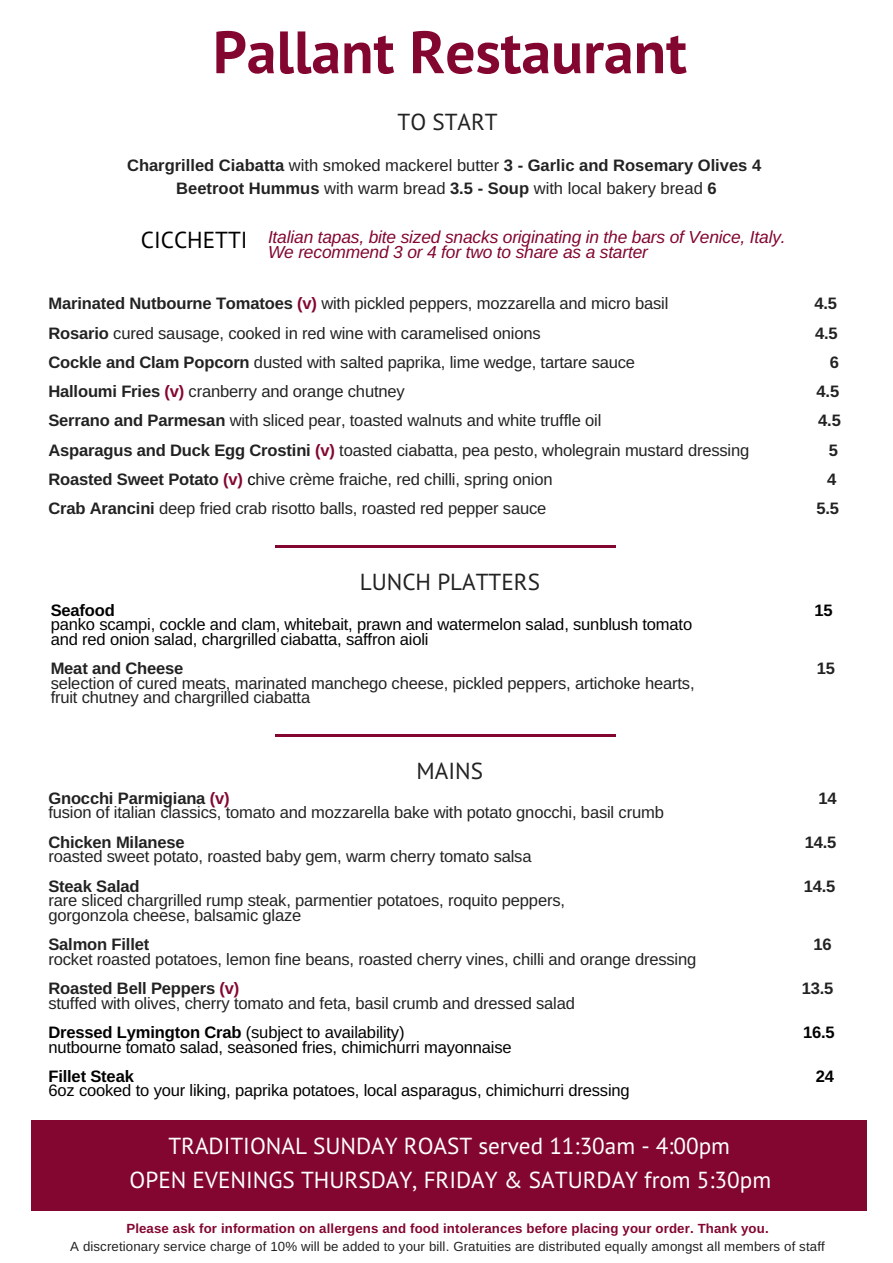
<style>
.page{position:relative;width:893px;height:1263px;background:#fff}
.page>*{position:absolute;margin:0;border:0;box-sizing:border-box;transform-origin:0 0}
.t1{font:700 59.55px "PT Sans";color:#830630}
.t2{font:23.25px/33.8px "PT Sans";color:#fff;text-align:center}
.t3{font:23.25px "PT Sans";color:#222}
.t4{font:23.25px "PT Sans";color:#000}
.t5{font:italic 17.4px/14.7px "Arimo";letter-spacing:-.01em;color:#830630}
.t6{font:16.5px/14.7px "Arimo";letter-spacing:-.01em;color:#222}
.t7{font:16.5px/14.7px "Arimo";letter-spacing:-.01em;color:#000}
.t8{font:700 16.5px/22.5px "Arimo";letter-spacing:-.01em;color:#222;text-align:center}
.t9{font:700 16.5px "Arimo";letter-spacing:-.01em;color:#000}
.t10{font:13.2px "Arimo";letter-spacing:.01em;color:#222}
.t11{font:700 13.2px "Arimo";letter-spacing:.01em;color:#830630}
.s1{font-weight:400}
.s2{font-weight:700}
.s3{font-weight:700;color:#830630}
.s4{color:#000}
.s5{color:#830630}
.s6{font-weight:700;color:#000}
</style>
<div class="page">
<svg style="left:275px;top:735px;width:14px;height:2px"></svg>
<hr style="left:289px;top:735px;width:99px;height:2px;background:#830630">
<hr style="left:388px;top:735px;width:99px;height:2px;background:#830630">
<hr style="left:487px;top:735px;width:99px;height:2px;background:#830630">
<svg style="left:586px;top:735px;width:29px;height:2px"></svg>
<hr style="left:275px;top:545px;width:15px;height:3px;background:#830630">
<hr style="left:601px;top:545px;width:14px;height:3px;background:#830630">
<hr style="left:289px;top:545px;width:99px;height:3px;background:#830630">
<hr style="left:388px;top:545px;width:99px;height:3px;background:#830630">
<hr style="left:487px;top:545px;width:99px;height:3px;background:#830630">
<hr style="left:586px;top:545px;width:15px;height:3px;background:#830630">
<div style="left:32px;top:1120px;width:835px;height:90px;background:#830630"></div>
<h1 class="t1" style="left:213px;top:13px;width:476px">Pallant Restaurant</h1>
<h2 class="t3" style="left:397px;top:106px;width:102px">TO START</h2>
<p class="t8" style="left:127px;top:154px;width:636px">Chargrilled Ciabatta <span class="s1">with smoked mackerel butter</span> 3 - Garlic and Rosemary Olives 4<br>Beetroot Hummus <span class="s1">with warm bread</span> 3.5 - Soup <span class="s1">with local bakery bread</span> 6</p>
<h2 class="t4" style="left:141px;top:224px;width:108px">CICCHETTI</h2>
<p class="t5" style="left:268px;top:230px;width:519px">Italian tapas, bite sized snacks originating in the bars of Venice, Italy.<br>We recommend 3 or 4 for two to share as a starter</p>
<p class="t6" style="left:48px;top:296px;width:621px"><span class="s2">Marinated Nutbourne Tomatoes</span> <span class="s3">(v)</span> with pickled peppers, mozzarella and micro basil</p>
<p class="t8" style="left:814px;top:292px;width:24px">4.5</p>
<p class="t6" style="left:48px;top:325px;width:494px"><span class="s2">Rosario</span> cured sausage, cooked in red wine with caramelised onions</p>
<p class="t8" style="left:815px;top:322px;width:24px">4.5</p>
<p class="t6" style="left:48px;top:355px;width:588px"><span class="s2">Cockle and Clam Popcorn</span> dusted with salted paprika, lime wedge, tartare sauce</p>
<p class="t8" style="left:830px;top:351px;width:11px">6</p>
<p class="t6" style="left:48px;top:384px;width:358px"><span class="s2">Halloumi Fries</span> <span class="s3">(v)</span> cranberry and orange chutney</p>
<p class="t8" style="left:816px;top:380px;width:24px">4.5</p>
<p class="t6" style="left:48px;top:413px;width:554px"><span class="s2">Serrano and Parmesan</span> with sliced pear, toasted walnuts and white truffle oil</p>
<p class="t8" style="left:818px;top:409px;width:24px">4.5</p>
<p class="t6" style="left:48px;top:443px;width:702px"><span class="s2">Asparagus and Duck Egg Crostini</span> <span class="s3">(v)</span> toasted ciabatta, pea pesto, wholegrain mustard dressing</p>
<p class="t8" style="left:829px;top:439px;width:11px">5</p>
<p class="t6" style="left:48px;top:472px;width:506px"><span class="s2">Roasted Sweet Potato</span> <span class="s3">(v)</span> <span class="s4">c</span>hive crème fraiche, red chilli, spring onion</p>
<p class="t8" style="left:827px;top:468px;width:11px">4</p>
<p class="t6" style="left:48px;top:501px;width:499px"><span class="s2">Crab Arancini</span> deep fried crab risotto balls, roasted red pepper sauce</p>
<p class="t8" style="left:816px;top:497px;width:24px">5.5</p>
<h2 class="t3" style="left:360px;top:566px;width:182px">LUNCH PLATTERS</h2>
<p class="t9" style="left:51px;top:601px;width:66px">Seafood</p>
<p class="t9" style="left:815px;top:601px;width:20px">15</p>
<p class="t7" style="left:51px;top:617px;width:643px">panko scampi, cockle and clam, whitebait, prawn and watermelon salad, sunblush tomato and red onion salad, chargrilled ciabatta, saffron aioli</p>
<p class="t8" style="left:51px;top:657px;width:134px">Meat and Cheese</p>
<p class="t8" style="left:817px;top:657px;width:20px">15</p>
<p class="t6" style="left:51px;top:676px;width:645px">selection of cured meats, marinated manchego cheese, pickled peppers, artichoke hearts, fruit chutney and chargrilled ciabatta</p>
<h2 class="t3" style="left:417px;top:755px;width:68px">MAINS</h2>
<p class="t8" style="left:48px;top:787px;width:183px">Gnocchi Parmigiana <span class="s5">(v)</span></p>
<p class="t8" style="left:819px;top:787px;width:20px">14</p>
<p class="t6" style="left:48px;top:805px;width:617px">fusion of italian classics, tomato and mozzarella bake with potato gnocchi, basil crumb</p>
<p class="t8" style="left:48px;top:830px;width:138px">Chicken Milanese</p>
<p class="t8" style="left:805px;top:830px;width:33px">14.5</p>
<p class="t6" style="left:48px;top:849px;width:485px">roasted sweet potato, roasted baby gem, warm cherry tomato salsa</p>
<p class="t8" style="left:48px;top:874px;width:93px">Steak Salad</p>
<p class="t8" style="left:804px;top:874px;width:33px">14.5</p>
<p class="t6" style="left:48px;top:893px;width:518px">rare sliced chargrilled rump steak, parmentier potatoes, roquito peppers, gorgonzola cheese, balsamic glaze</p>
<p class="t8" style="left:48px;top:933px;width:102px">Salmon Fillet</p>
<p class="t8" style="left:814px;top:933px;width:20px">16</p>
<p class="t6" style="left:48px;top:944px;width:649px;line-height:29.2px">rocket roasted potatoes, lemon fine beans, roasted cherry vines, chilli and orange dressing<br><span class="s2">Roasted Bell Peppers</span> <span class="s3">(v)</span></p>
<p class="t8" style="left:802px;top:977px;width:33px">13.5</p>
<p class="t6" style="left:48px;top:988px;width:528px;line-height:29.2px">stuffed with olives, cherry tomato and feta, basil crumb and dressed salad<br><span class="s6">Dressed Lymington Crab</span> <span class="s4">(subject to availability)</span></p>
<p class="t9" style="left:803px;top:1023px;width:33px">16.5</p>
<p class="t7" style="left:48px;top:1039px;width:465px">nutbourne tomato salad, seasoned fries, chimichurri mayonnaise</p>
<p class="t9" style="left:48px;top:1067px;width:87px">Fillet Steak</p>
<p class="t9" style="left:816px;top:1067px;width:20px">24</p>
<p class="t7" style="left:48px;top:1083px;width:583px">6oz cooked to your liking, paprika potatoes, local asparagus, chimichurri dressing</p>
<h2 class="t2" style="left:130px;top:1129px;width:643px">TRADITIONAL SUNDAY ROAST served 11:30am - 4:00pm<br>OPEN EVENINGS THURSDAY, FRIDAY &amp; SATURDAY from 5:30pm</h2>
<p class="t11" style="left:126px;top:1221px;width:644px">Please ask for information on allergens and food intolerances before placing your order. Thank you.</p>
<p class="t10" style="left:70px;top:1239px;width:756px">A discretionary service charge of 10% will be added to your bill. Gratuities are distributed equally amongst all members of staff</p>
</div>
